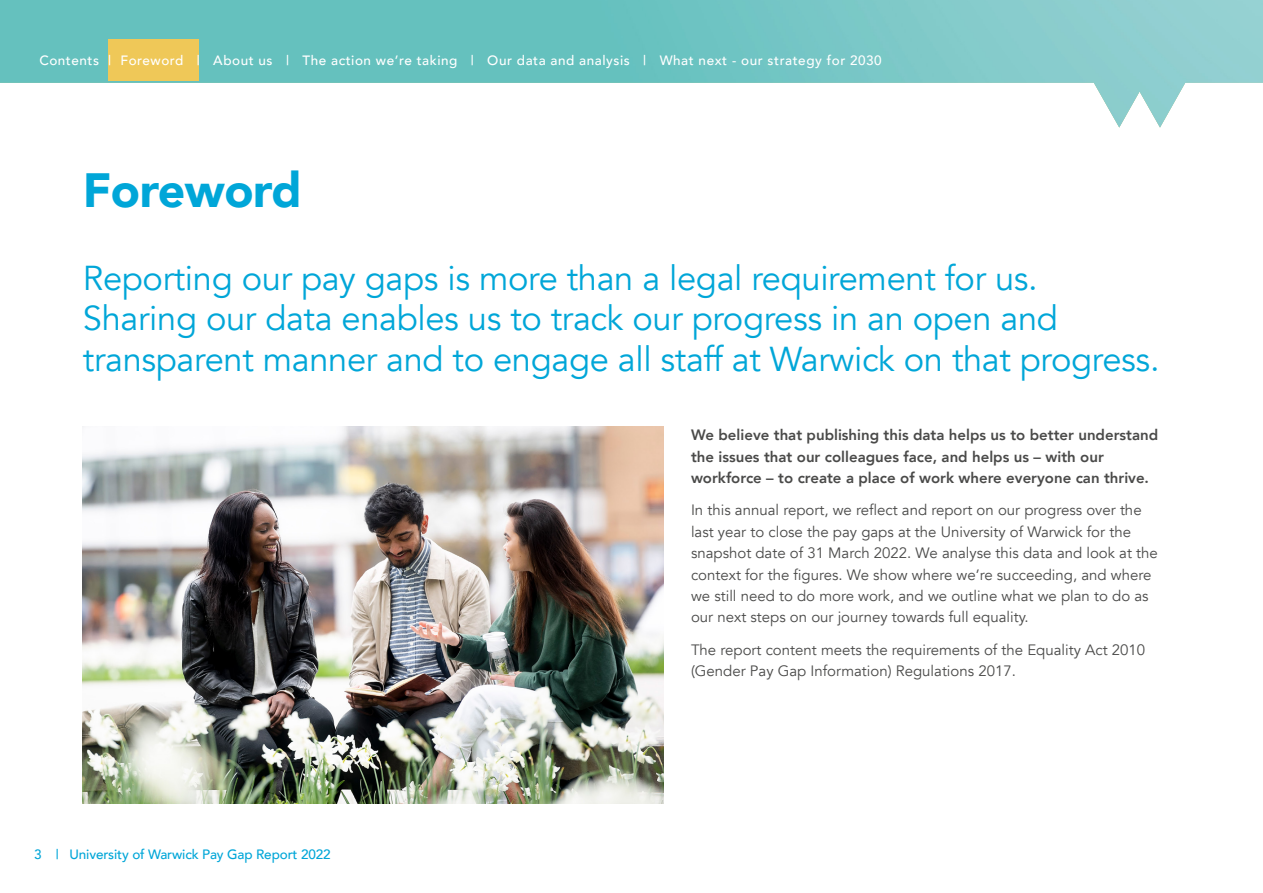
<style>
.page{position:relative;width:1263px;height:893px;background:#fff}
.page>*{position:absolute;margin:0;border:0;box-sizing:border-box;transform-origin:0 0}
.t1{font:900 48px "Avenir";letter-spacing:-.01em;color:#00a6d8}
.t2{font:34.5px/40.5px "Avenir";letter-spacing:-.01em;color:#00a6d8}
.t3{font:15px/21.3px "Avenir";color:#4a4a49}
.t4{font:800 15px/21.3px "Avenir";color:#4a4a49}
.t5{font:500 13.5px "Avenir";letter-spacing:.04em;color:#fff}
.t6{font:500 13.5px "Avenir";letter-spacing:-.01em;color:#00a6d8}
</style>
<div class="page">
<img style="left:0;top:0;width:1263px;height:128px">
<img style="left:83px;top:427px;width:580px;height:377px">
<div style="left:108px;top:40px;width:91px;height:41px;background:#efc858"></div>
<p class="t5" style="left:39px;top:49px;width:844px">Contents | Foreword | About us | The action we’re taking | Our data and analysis | What next - our strategy for 2030</p>
<h1 class="t1" style="left:83px;top:150px;width:220px">Foreword</h1>
<h2 class="t2" style="left:83px;top:258px;width:1078px">Reporting our pay gaps is more than a legal requirement for us.<br>Sharing our data enables us to track our progress in an open and transparent manner and to engage all staff at Warwick on that progress.</h2>
<p class="t6" style="left:34px;top:842px;width:298px">3 | University of Warwick Pay Gap Report 2022</p>
<p class="t4" style="left:691px;top:424px;width:469px">We believe that publishing this data helps us to better understand the issues that our colleagues face, and helps us – with our workforce – to create a place of work where everyone can thrive.</p>
<p class="t3" style="left:691px;top:500px;width:468px">In this annual report, we reflect and report on our progress over the last year to close the pay gaps at the University of Warwick for the snapshot date of 31 March 2022. We analyse this data and look at the context for the figures. We show where we’re succeeding, and where we still need to do more work, and we outline what we plan to do as our next steps on our journey towards full equality.</p>
<p class="t3" style="left:691px;top:639px;width:456px">The report content meets the requirements of the Equality Act 2010 (Gender Pay Gap Information) Regulations 2017.</p>
</div>
